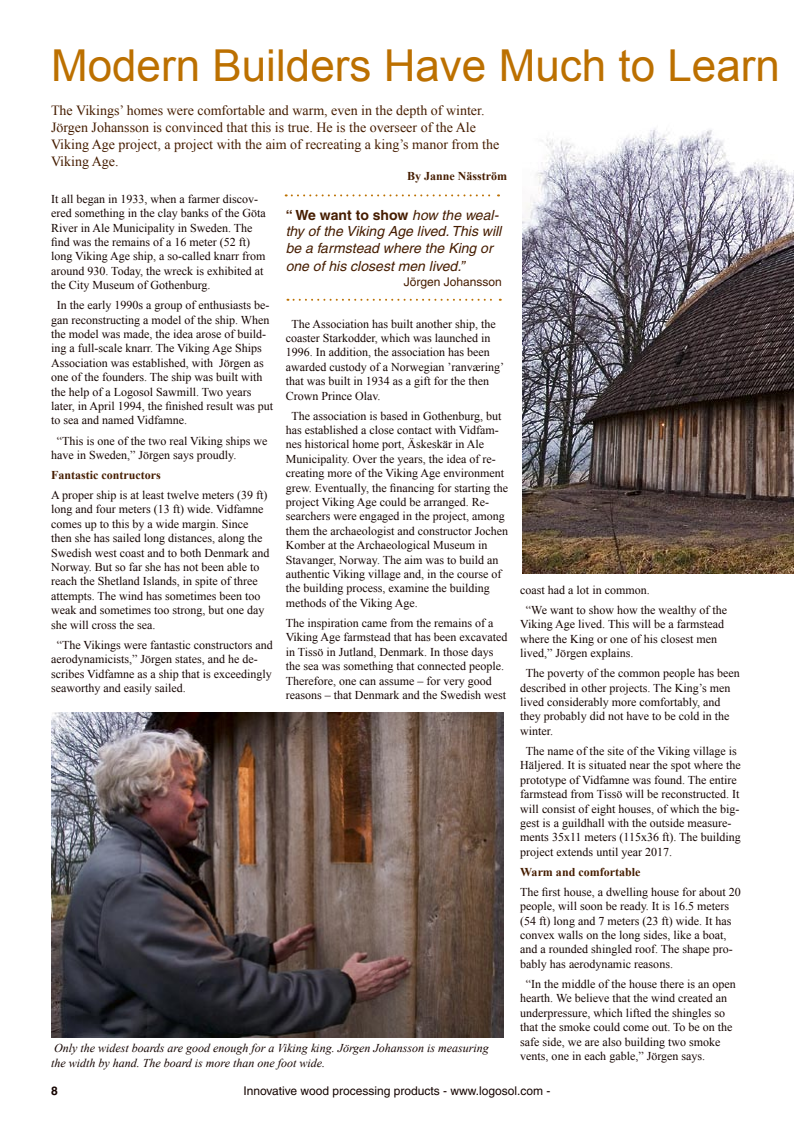
<style>
.page{position:relative;width:794px;height:1134px;background:#fff}
.page>*{position:absolute;margin:0;border:0;box-sizing:border-box;transform-origin:0 0}
.rubrik_-_artikel{font:44px "Arial";color:#bc7000}
.Ingress{font:14px/16.8px "Times New Roman";color:#461d00}
.helvetica_15_p_bold{font:italic 14px/17.2px "Helvetica";color:#461d00}
.brödtext{font:12px/14.4px "Times New Roman";color:#150400}
.bildtext{font:italic 12px/14.4px "Times New Roman";color:#150400}
.t1{font:12px "Helvetica";color:#150400}
.mellanrubrik{font:700 12px "Times New Roman";color:#461d00}
.brödtext-2{font:700 12px "Times New Roman";color:#461d00}
.helvetica_15_p_bold-2{font:12px "Helvetica";color:#461d00}
.t2{font:700 12px "Helvetica";color:#150400}
.s1{font-weight:700;font-style:normal}
</style>
<div class="page">
<img style="left:51px;top:713px;width:452px;height:324px">
<svg style="left:286px;top:194px;width:213px;height:2px"></svg>
<svg style="left:287px;top:299px;width:214px;height:2px"></svg>
<img style="left:522px;top:128px;width:272px;height:446px">
<p class="rubrik_-_artikel" style="left:51px;top:37px;width:730px">Modern Builders Have Much to Learn</p>
<p class="Ingress" style="left:51px;top:102px;width:450px">The Vikings’ homes were comfortable and warm, even in the depth of winter.<br>Jörgen Johansson is convinced that this is true. He is the overseer of the Ale Viking Age project, a project with the aim of recreating a king’s manor from the Viking Age.</p>
<p class="brödtext-2" style="left:407px;top:168px;width:101px">By Janne Näsström</p>
<p class="brödtext" style="left:51px;top:191px;width:216px">It all began in 1933, when a farmer discov&shy;ered something in the clay banks of the Göta River in Ale Municipality in Sweden. The find was the remains of a 16 meter (52 ft) long Viking Age ship, a so-called knarr from around 930. Today, the wreck is exhibited at the City Museum of Gothenburg.</p>
<p class="brödtext" style="left:51px;top:298px;width:224px;text-indent:6px">In the early 1990s a group of enthusiasts be&shy;gan reconstructing a model of the ship. When the model was made, the idea arose of build&shy;ing a full-scale knarr. The Viking Age Ships Association was established, with Jörgen as one of the founders. The ship was built with the help of a Logosol Sawmill. Two years later, in April 1994, the finished result was put to sea and named Vidfamne.</p>
<p class="brödtext" style="left:51px;top:433px;width:218px;text-indent:6px">“This is one of the two real Viking ships we have in Sweden,” Jörgen says proudly.</p>
<p class="mellanrubrik" style="left:51px;top:467px;width:111px">Fantastic contructors</p>
<p class="brödtext" style="left:51px;top:488px;width:220px">A proper ship is at least twelve meters (39 ft) long and four meters (13 ft) wide. Vidfamne comes up to this by a wide margin. Since then she has sailed long distances, along the Swedish west coast and to both Denmark and Norway. But so far she has not been able to reach the Shetland Islands, in spite of three attempts. The wind has sometimes been too weak and sometimes too strong, but one day she will cross the sea.</p>
<p class="brödtext" style="left:51px;top:637px;width:223px;text-indent:6px">“The Vikings were fantastic constructors and aerodynamicists,” Jörgen states, and he de&shy;scribes Vidfamne as a ship that is exceedingly seaworthy and easily sailed.</p>
<p class="helvetica_15_p_bold" style="left:286px;top:206px;width:217px"><span class="s1">“ We want to show</span> how the weal&shy;thy of the Viking Age lived. This will be a farmstead where the King or one of his closest men lived.”</p>
<p class="helvetica_15_p_bold-2" style="left:404px;top:274px;width:100px">Jörgen Johansson</p>
<p class="brödtext" style="left:286px;top:316px;width:220px;text-indent:6px">The Association has built another ship, the coaster Starkodder, which was launched in 1996. In addition, the association has been awarded custody of a Norwegian ’ranværing’ that was built in 1934 as a gift for the then Crown Prince Olav.</p>
<p class="brödtext" style="left:286px;top:408px;width:224px;text-indent:6px">The association is based in Gothenburg, but has established a close contact with Vidfam&shy;nes historical home port, Äskeskär in Ale Municipality. Over the years, the idea of re&shy;creating more of the Viking Age environment grew. Eventually, the financing for starting the project Viking Age could be arranged. Re&shy;searchers were engaged in the project, among them the archaeologist and constructor Jochen Komber at the Archaeological Museum in Stavanger, Norway. The aim was to build an authentic Viking village and, in the course of the building process, examine the building methods of the Viking Age.</p>
<p class="brödtext" style="left:286px;top:615px;width:223px">The inspiration came from the remains of a Viking Age farmstead that has been excavated in Tissö in Jutland, Denmark. In those days the sea was something that connected people.<br>Therefore, one can assume – for very good reasons – that Denmark and the Swedish west</p>
<p class="bildtext" style="left:51px;top:1041px;width:439px">Only the widest boards are good enough for a Viking king. Jörgen Johansson is measuring the width by hand. The board is more than one foot wide.</p>
<p class="brödtext" style="left:520px;top:582px;width:131px">coast had a lot in common.</p>
<p class="brödtext" style="left:520px;top:602px;width:208px;text-indent:6px">“We want to show how the wealthy of the Viking Age lived. This will be a farmstead where the King or one of his closest men lived,” Jörgen explains.</p>
<p class="brödtext" style="left:520px;top:666px;width:221px;text-indent:6px">The poverty of the common people has been described in other projects. The King’s men lived considerably more comfortably, and they probably did not have to be cold in the winter.</p>
<p class="brödtext" style="left:520px;top:743px;width:222px;text-indent:6px">The name of the site of the Viking village is Häljered. It is situated near the spot where the prototype of Vidfamne was found. The entire farmstead from Tissö will be reconstructed. It will consist of eight houses, of which the big&shy;gest is a guildhall with the outside measure&shy;ments 35x11 meters (115x36 ft). The building project extends until year 2017.</p>
<p class="mellanrubrik" style="left:520px;top:863px;width:121px">Warm and comfortable</p>
<p class="brödtext" style="left:520px;top:884px;width:222px">The first house, a dwelling house for about 20 people, will soon be ready. It is 16.5 meters (54 ft) long and 7 meters (23 ft) wide. It has convex walls on the long sides, like a boat, and a rounded shingled roof. The shape pro&shy;bably has aerodynamic reasons.</p>
<p class="brödtext" style="left:520px;top:976px;width:217px;text-indent:6px">“In the middle of the house there is an open hearth. We believe that the wind created an underpressure, which lifted the shingles so that the smoke could come out. To be on the safe side, we are also building two smoke vents, one in each gable,” Jörgen says.</p>
<p class="t2" style="left:51px;top:1083px;width:8px">8</p>
<p class="t1" style="left:243px;top:1083px;width:309px">Innovative wood processing products - www.logosol.com -</p>
</div>
